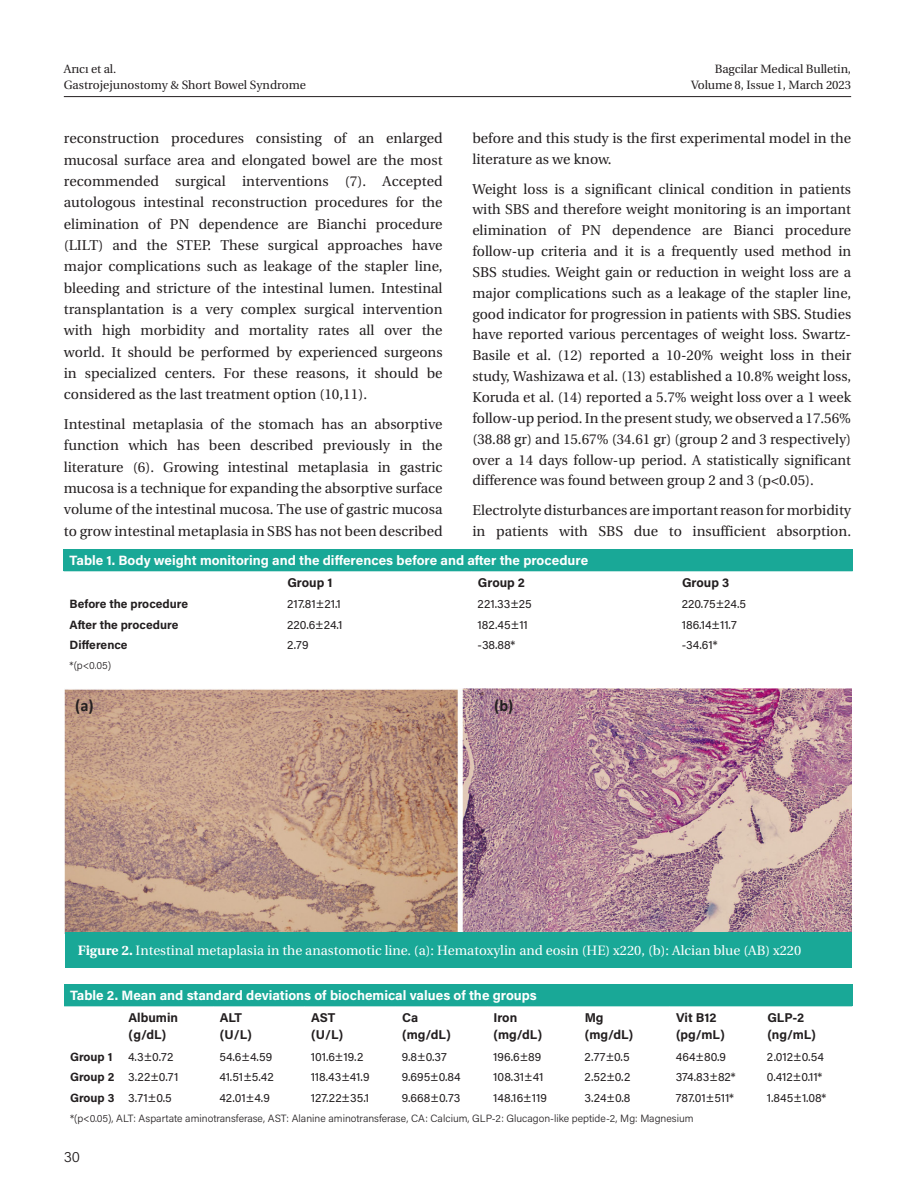
<style>
.page{position:relative;width:915px;height:1191px;background:#fff}
.page>*{position:absolute;margin:0;border:0;box-sizing:border-box;transform-origin:0 0}
.t1{font:700 16.5px "Calibri";color:#231f20}
.t2{font:300 15px "Acumin Pro";color:#231f20}
.YAZI{font:14.25px/21.3px "Utopia Medium Tr";color:#231f20;text-align:justify}
.TABLO-BASI{font:700 13.5px "Acumin Pro";color:#fff}
.RESİM-ALTI{font:13.5px "Utopia Medium Tr";color:#fff}
.TABLO-ARA{font:700 12.75px "Acumin Pro";color:#231f20}
.TABLO-YAZI{font:12px "Acumin Pro";letter-spacing:.005em;color:#231f20}
.t3{font:12px/16.5px "Utopia Medium Tr";letter-spacing:-.01em;color:#231f20}
.TABLO-YAZI-2{font:700 12px "Acumin Pro";color:#231f20}
.TABLO-ALTI{font:300 10.5px "Acumin Pro";color:#231f20}
.s1{font-family:"Utopia Bold Tr"}
</style>
<div class="page">
<hr style="left:64px;top:96px;width:786px;height:1px;background:#231f20">
<div style="left:64px;top:549px;width:788px;height:22px;background:#19a897"></div>
<img style="left:65px;top:688px;width:786px;height:244px">
<div style="left:65px;top:932px;width:786px;height:36px;background:#19a897"></div>
<div style="left:64px;top:984px;width:787px;height:21px;background:#19a897"></div>
<hr style="left:64px;top:1005px;width:58px;height:1px;background:#19a897">
<hr style="left:122px;top:1005px;width:91px;height:1px;background:#19a897">
<hr style="left:213px;top:1005px;width:91px;height:1px;background:#19a897">
<hr style="left:304px;top:1005px;width:92px;height:1px;background:#19a897">
<hr style="left:396px;top:1005px;width:91px;height:1px;background:#19a897">
<hr style="left:487px;top:1005px;width:91px;height:1px;background:#19a897">
<hr style="left:578px;top:1005px;width:91px;height:1px;background:#19a897">
<hr style="left:669px;top:1005px;width:91px;height:1px;background:#19a897">
<hr style="left:760px;top:1005px;width:91px;height:1px;background:#19a897">
<p class="t3" style="left:64px;top:60px;width:243px">Arıcı et al.<br>Gastrojejunostomy &amp; Short Bowel Syndrome</p>
<p class="t3" style="left:690px;top:60px;width:162px;text-align:right">Bagcilar Medical Bulletin,<br>Volume 8, Issue 1, March 2023</p>
<p class="YAZI" style="left:64px;top:128px;width:380px">reconstruction procedures consisting of an enlarged mucosal surface area and elongated bowel are the most recommended surgical interventions (7). Accepted autologous intestinal reconstruction procedures for the elimination of PN dependence are Bianchi procedure (LILT) and the STEP. These surgical approaches have major complications such as leakage of the stapler line, bleeding and stricture of the intestinal lumen. Intestinal transplantation is a very complex surgical intervention with high morbidity and mortality rates all over the world. It should be performed by experienced surgeons in specialized centers. For these reasons, it should be considered as the last treatment option (10,11).</p>
<p class="YAZI" style="left:64px;top:413px;width:380px">Intestinal metaplasia of the stomach has an absorptive function which has been described previously in the literature (6). Growing intestinal metaplasia in gastric mucosa is a technique for expanding the absorptive surface volume of the intestinal mucosa. The use of gastric mucosa to grow intestinal metaplasia in SBS has not been described</p>
<p class="YAZI" style="left:472px;top:128px;width:380px;line-height:20.9px">before and this study is the first experimental model in the literature as we know.</p>
<p class="YAZI" style="left:472px;top:178px;width:380px;line-height:20.9px">Weight loss is a significant clinical condition in patients with SBS and therefore weight monitoring is an important elimination of PN dependence are Bianci procedure follow-up criteria and it is a frequently used method in SBS studies. Weight gain or reduction in weight loss are a major complications such as a leakage of the stapler line, good indicator for progression in patients with SBS. Studies have reported various percentages of weight loss. Swartz-Basile et al. (12) reported a 10-20% weight loss in their study, Washizawa et al. (13) established a 10.8% weight loss, Koruda et al. (14) reported a 5.7% weight loss over a 1 week follow-up period. In the present study, we observed a 17.56% (38.88 gr) and 15.67% (34.61 gr) (group 2 and 3 respectively) over a 14 days follow-up period. A statistically significant difference was found between group 2 and 3 (p&lt;0.05).</p>
<p class="YAZI" style="left:472px;top:499px;width:380px;line-height:20.9px">Electrolyte disturbances are important reason for morbidity in patients with SBS due to insufficient absorption.</p>
<p class="TABLO-BASI" style="left:70px;top:550px;width:520px">Table 1. Body weight monitoring and the differences before and after the procedure</p>
<p class="TABLO-ARA" style="left:287px;top:573px;width:47px">Group 1</p>
<p class="TABLO-ARA" style="left:477px;top:573px;width:49px">Group 2</p>
<p class="TABLO-ARA" style="left:681px;top:573px;width:49px">Group 3</p>
<p class="TABLO-YAZI-2" style="left:70px;top:595px;width:120px">Before the procedure</p>
<p class="TABLO-YAZI" style="left:287px;top:595px;width:55px">217.81±21.1</p>
<p class="TABLO-YAZI" style="left:477px;top:595px;width:56px">221.33±25</p>
<p class="TABLO-YAZI" style="left:681px;top:595px;width:66px">220.75±24.5</p>
<p class="TABLO-YAZI-2" style="left:70px;top:616px;width:110px">After the procedure</p>
<p class="TABLO-YAZI" style="left:287px;top:616px;width:57px">220.6±24.1</p>
<p class="TABLO-YAZI" style="left:477px;top:616px;width:52px">182.45±11</p>
<p class="TABLO-YAZI" style="left:681px;top:616px;width:57px">186.14±11.7</p>
<p class="TABLO-YAZI-2" style="left:70px;top:637px;width:59px">Difference</p>
<p class="TABLO-YAZI" style="left:287px;top:637px;width:23px">2.79</p>
<p class="TABLO-YAZI" style="left:477px;top:637px;width:39px">-38.88*</p>
<p class="TABLO-YAZI" style="left:681px;top:637px;width:37px">-34.61*</p>
<p class="TABLO-ALTI" style="left:70px;top:658px;width:43px">*(p&lt;0.05)</p>
<p class="t1" style="left:75px;top:693px;width:20px">(a)</p>
<p class="t1" style="left:494px;top:693px;width:21px">(b)</p>
<p class="RESİM-ALTI" style="left:78px;top:943px;width:724px"><span class="s1">Figure 2.</span> Intestinal metaplasia in the anastomotic line. (a): Hematoxylin and eosin (HE) x220, (b): Alcian blue (AB) x220</p>
<p class="TABLO-BASI" style="left:70px;top:985px;width:468px">Table 2. Mean and standard deviations of biochemical values of the groups</p>
<p class="TABLO-ARA" style="left:128px;top:1008px;width:51px">Albumin</p>
<p class="TABLO-ARA" style="left:128px;top:1026px;width:39px">(g/dL)</p>
<p class="TABLO-ARA" style="left:311px;top:1008px;width:26px">AST</p>
<p class="TABLO-ARA" style="left:311px;top:1026px;width:34px">(U/L)</p>
<p class="TABLO-ARA" style="left:402px;top:1008px;width:18px">Ca</p>
<p class="TABLO-ARA" style="left:402px;top:1026px;width:50px">(mg/dL)</p>
<p class="TABLO-ARA" style="left:220px;top:1008px;width:24px">ALT</p>
<p class="TABLO-ARA" style="left:220px;top:1026px;width:34px">(U/L)</p>
<p class="TABLO-ARA" style="left:493px;top:1008px;width:25px">Iron</p>
<p class="TABLO-ARA" style="left:493px;top:1026px;width:50px">(mg/dL)</p>
<p class="TABLO-ARA" style="left:584px;top:1008px;width:20px">Mg</p>
<p class="TABLO-ARA" style="left:584px;top:1026px;width:50px">(mg/dL)</p>
<p class="TABLO-ARA" style="left:675px;top:1008px;width:42px">Vit B12</p>
<p class="TABLO-ARA" style="left:675px;top:1026px;width:50px">(pg/mL)</p>
<p class="TABLO-ARA" style="left:767px;top:1008px;width:38px">GLP-2</p>
<p class="TABLO-ARA" style="left:767px;top:1026px;width:50px">(ng/mL)</p>
<p class="TABLO-YAZI-2" style="left:70px;top:1048px;width:44px">Group 1</p>
<p class="TABLO-YAZI" style="left:128px;top:1048px;width:47px">4.3±0.72</p>
<p class="TABLO-YAZI" style="left:219px;top:1048px;width:54px">54.6±4.59</p>
<p class="TABLO-YAZI" style="left:310px;top:1048px;width:54px">101.6±19.2</p>
<p class="TABLO-YAZI" style="left:402px;top:1048px;width:46px">9.8±0.37</p>
<p class="TABLO-YAZI" style="left:493px;top:1048px;width:50px">196.6±89</p>
<p class="TABLO-YAZI" style="left:584px;top:1048px;width:47px">2.77±0.5</p>
<p class="TABLO-YAZI" style="left:675px;top:1048px;width:52px">464±80.9</p>
<p class="TABLO-YAZI" style="left:766px;top:1048px;width:58px">2.012±0.54</p>
<p class="TABLO-YAZI-2" style="left:70px;top:1068px;width:46px">Group 2</p>
<p class="TABLO-YAZI" style="left:128px;top:1068px;width:52px">3.22±0.71</p>
<p class="TABLO-YAZI" style="left:219px;top:1068px;width:56px">41.51±5.42</p>
<p class="TABLO-YAZI" style="left:310px;top:1068px;width:60px">118.43±41.9</p>
<p class="TABLO-YAZI" style="left:402px;top:1068px;width:60px">9.695±0.84</p>
<p class="TABLO-YAZI" style="left:493px;top:1068px;width:52px">108.31±41</p>
<p class="TABLO-YAZI" style="left:584px;top:1068px;width:47px">2.52±0.2</p>
<p class="TABLO-YAZI" style="left:675px;top:1068px;width:61px">374.83±82*</p>
<p class="TABLO-YAZI" style="left:766px;top:1068px;width:57px">0.412±0.11*</p>
<p class="TABLO-YAZI-2" style="left:70px;top:1089px;width:46px">Group 3</p>
<p class="TABLO-YAZI" style="left:128px;top:1089px;width:45px">3.71±0.5</p>
<p class="TABLO-YAZI" style="left:219px;top:1089px;width:52px">42.01±4.9</p>
<p class="TABLO-YAZI" style="left:310px;top:1089px;width:60px">127.22±35.1</p>
<p class="TABLO-YAZI" style="left:402px;top:1089px;width:60px">9.668±0.73</p>
<p class="TABLO-YAZI" style="left:493px;top:1089px;width:55px">148.16±119</p>
<p class="TABLO-YAZI" style="left:584px;top:1089px;width:47px">3.24±0.8</p>
<p class="TABLO-YAZI" style="left:675px;top:1089px;width:60px">787.01±511*</p>
<p class="TABLO-YAZI" style="left:766px;top:1089px;width:61px">1.845±1.08*</p>
<p class="TABLO-ALTI" style="left:70px;top:1111px;width:624px">*(p&lt;0.05), ALT: Aspartate aminotransferase, AST: Alanine aminotransferase, CA: Calcium, GLP-2: Glucagon-like peptide-2, Mg: Magnesium</p>
<p class="t2" style="left:64px;top:1146px;width:18px">30</p>
</div>
